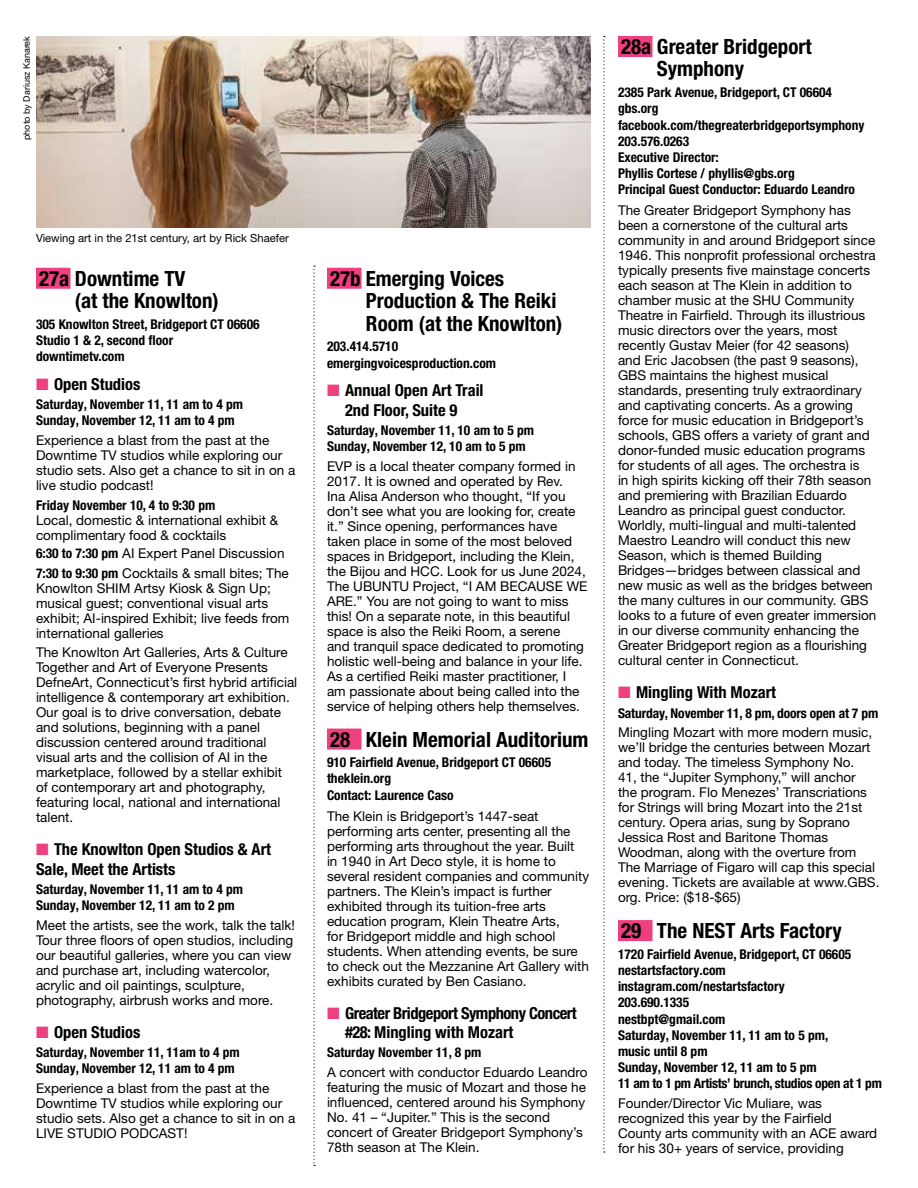
<style>
.page{position:relative;width:918px;height:1188px;background:#fff}
.page>*{position:absolute;margin:0;border:0;box-sizing:border-box;transform-origin:0 0}
.t1{font:700 condensed 21px/22.5px "Helvetica Neue LT Pro";color:#000}
.t2{font:700 condensed 16.5px/19.5px "Helvetica Neue LT Pro";color:#000}
.t3{font:700 condensed 16.5px/19.5px "Helvetica Neue LT Pro";letter-spacing:-.03em;color:#000}
.t4{font:13.5px/15px "Helvetica Neue LT Pro";color:#000}
.t5{font:700 condensed 13.5px/16.2px "Helvetica Neue LT Pro";color:#000}
.t6{font:11.25px "Helvetica Neue LT Pro";color:#000}
.t7{font:9px "Helvetica Neue LT Pro";color:#000}
.s1{color:#ee3f80}
.s2{font-weight:700;font-stretch:condensed}
</style>
<div class="page">
<div style="left:36px;top:268px;width:34px;height:21px;background:#ee3f80"></div>
<div style="left:327px;top:268px;width:35px;height:21px;background:#ee3f80"></div>
<div style="left:327px;top:729px;width:35px;height:21px;background:#ee3f80"></div>
<div style="left:618px;top:36px;width:34px;height:21px;background:#ee3f80"></div>
<div style="left:618px;top:920px;width:34px;height:21px;background:#ee3f80"></div>
<svg style="left:314px;top:266px;width:1px;height:900px"></svg>
<svg style="left:603px;top:36px;width:2px;height:1117px"></svg>
<img style="left:36px;top:36px;width:555px;height:192px">
<p class="t7" style="left:21px;top:140px;width:105px;rotate:-90deg">photo by Dariusz Kanarek</p>
<p class="t6" style="left:36px;top:231px;width:254px">Viewing art in the 21st century, art by Rick Shaefer</p>
<h1 class="t1" style="left:75px;top:267px;width:145px;text-indent:-36px">27a Downtime TV<br>(at the Knowlton)</h1>
<p class="t5" style="left:36px;top:316px;width:225px">305 Knowlton Street, Bridgeport CT 06606<br>Studio 1 &amp; 2, second floor downtimetv.com</p>
<p class="t2" style="left:36px;top:374px;width:106px"><span class="s1">■</span> Open Studios</p>
<p class="t5" style="left:36px;top:396px;width:209px">Saturday, November 11, 11 am to 4 pm<br>Sunday, November 12, 11 am to 4 pm</p>
<p class="t4" style="left:36px;top:432px;width:261px">Experience a blast from the past at the Downtime TV studios while exploring our studio sets. Also get a chance to sit in on a live studio podcast!</p>
<p class="t5" style="left:36px;top:498px;width:181px">Friday November 10, 4 to 9:30 pm</p>
<p class="t4" style="left:36px;top:513px;width:244px">Local, domestic &amp; international exhibit &amp; complimentary food &amp; cocktails</p>
<p class="t4" style="left:36px;top:544px;width:254px;line-height:19.5px"><span class="s2">6:30 to 7:30 pm</span> AI Expert Panel Discussion<br><span class="s2">7:30 to 9:30 pm</span> Cocktails &amp; small bites; The</p>
<p class="t4" style="left:36px;top:580px;width:255px">Knowlton SHIM Artsy Kiosk &amp; Sign Up; musical guest; conventional visual arts exhibit; AI-inspired Exhibit; live feeds from international galleries</p>
<p class="t4" style="left:36px;top:645px;width:263px">The Knowlton Art Galleries, Arts &amp; Culture Together and Art of Everyone Presents DefneArt, Connecticut’s first hybrid artificial intelligence &amp; contemporary art exhibition.<br>Our goal is to drive conversation, debate and solutions, beginning with a panel discussion centered around traditional visual arts and the collision of AI in the marketplace, followed by a stellar exhibit<br>of contemporary art and photography, featuring local, national and international talent.</p>
<p class="t2" style="left:36px;top:840px;width:237px"><span class="s1">■</span> The Knowlton Open Studios &amp; Art<br>Sale, Meet the Artists</p>
<p class="t5" style="left:36px;top:881px;width:209px">Saturday, November 11, 11 am to 4 pm<br>Sunday, November 12, 11 am to 2 pm</p>
<p class="t4" style="left:36px;top:917px;width:261px">Meet the artists, see the work, talk the talk!<br>Tour three floors of open studios, including our beautiful galleries, where you can view and purchase art, including watercolor, acrylic and oil paintings, sculpture, photography, airbrush works and more.</p>
<p class="t2" style="left:36px;top:1022px;width:106px"><span class="s1">■</span> Open Studios</p>
<p class="t5" style="left:36px;top:1044px;width:205px">Saturday, November 11, 11am to 4 pm<br>Sunday, November 12, 11 am to 4 pm</p>
<p class="t4" style="left:36px;top:1080px;width:261px">Experience a blast from the past at the Downtime TV studios while exploring our studio sets. Also get a chance to sit in on a LIVE STUDIO PODCAST!</p>
<h1 class="t1" style="left:366px;top:267px;width:198px;text-indent:-36px">27b Emerging Voices<br>Production &amp; The Reiki<br>Room (at the Knowlton)</h1>
<p class="t5" style="left:327px;top:339px;width:171px">203.414.5710 emergingvoicesproduction.com</p>
<p class="t2" style="left:327px;top:381px;width:158px;text-align:center"><span class="s1">■</span> Annual Open Art Trail<br>2nd Floor, Suite 9</p>
<p class="t5" style="left:327px;top:422px;width:209px">Saturday, November 11, 10 am to 5 pm<br>Sunday, November 12, 10 am to 5 pm</p>
<p class="t4" style="left:327px;top:458px;width:262px">EVP is a local theater company formed in 2017. It is owned and operated by Rev.<br>Ina Alisa Anderson who thought, “If you don’t see what you are looking for, create it.” Since opening, performances have taken place in some of the most beloved spaces in Bridgeport, including the Klein, the Bijou and HCC. Look for us June 2024, The UBUNTU Project, “I AM BECAUSE WE ARE.” You are not going to want to miss this! On a separate note, in this beautiful space is also the Reiki Room, a serene<br>and tranquil space dedicated to promoting holistic well-being and balance in your life.<br>As a certified Reiki master practitioner, I am passionate about being called into the service of helping others help themselves.</p>
<h1 class="t1" style="left:330px;top:728px;width:260px">28 Klein Memorial Auditorium</h1>
<p class="t5" style="left:327px;top:754px;width:226px">910 Fairfield Avenue, Bridgeport CT 06605 theklein.org<br>Contact: Laurence Caso</p>
<p class="t4" style="left:327px;top:808px;width:264px">The Klein is Bridgeport’s 1447-seat performing arts center, presenting all the performing arts throughout the year. Built<br>in 1940 in Art Deco style, it is home to several resident companies and community partners. The Klein’s impact is further exhibited through its tuition-free arts education program, Klein Theatre Arts,<br>for Bridgeport middle and high school students. When attending events, be sure to check out the Mezzanine Art Gallery with exhibits curated by Ben Casiano.</p>
<p class="t3" style="left:345px;top:1003px;width:233px;text-indent:-18px"><span class="s1">■</span> Greater Bridgeport Symphony Concert #28: Mingling with Mozart</p>
<p class="t5" style="left:327px;top:1045px;width:156px">Saturday November 11, 8 pm</p>
<p class="t4" style="left:327px;top:1064px;width:262px">A concert with conductor Eduardo Leandro featuring the music of Mozart and those he influenced, centered around his Symphony No. 41 – “Jupiter.” This is the second concert of Greater Bridgeport Symphony’s 78th season at The Klein.</p>
<h1 class="t1" style="left:657px;top:35px;width:156px;text-indent:-36px">28a Greater Bridgeport<br>Symphony</h1>
<p class="t5" style="left:618px;top:84px;width:248px">2385 Park Avenue, Bridgeport, CT 06604 gbs.org facebook.com/thegreaterbridgeportsymphony<br>203.576.0263<br>Executive Director:<br>Phyllis Cortese / phyllis@gbs.org<br>Principal Guest Conductor: Eduardo Leandro</p>
<p class="t4" style="left:618px;top:203px;width:260px">The Greater Bridgeport Symphony has been a cornerstone of the cultural arts community in and around Bridgeport since 1946. This nonprofit professional orchestra typically presents five mainstage concerts each season at The Klein in addition to chamber music at the SHU Community Theatre in Fairfield. Through its illustrious music directors over the years, most recently Gustav Meier (for 42 seasons)<br>and Eric Jacobsen (the past 9 seasons), GBS maintains the highest musical standards, presenting truly extraordinary and captivating concerts. As a growing force for music education in Bridgeport’s schools, GBS offers a variety of grant and donor-funded music education programs for students of all ages. The orchestra is<br>in high spirits kicking off their 78th season and premiering with Brazilian Eduardo Leandro as principal guest conductor.<br>Worldly, multi-lingual and multi-talented Maestro Leandro will conduct this new Season, which is themed Building Bridges—bridges between classical and new music as well as the bridges between the many cultures in our community. GBS looks to a future of even greater immersion in our diverse community enhancing the Greater Bridgeport region as a flourishing cultural center in Connecticut.</p>
<p class="t2" style="left:618px;top:683px;width:160px"><span class="s1">■</span> Mingling With Mozart</p>
<p class="t5" style="left:618px;top:705px;width:262px">Saturday, November 11, 8 pm, doors open at 7 pm</p>
<p class="t4" style="left:618px;top:724px;width:263px">Mingling Mozart with more modern music, we’ll bridge the centuries between Mozart and today. The timeless Symphony No.<br>41, the “Jupiter Symphony,” will anchor<br>the program. Flo Menezes’ Transcriations for Strings will bring Mozart into the 21st century. Opera arias, sung by Soprano Jessica Rost and Baritone Thomas Woodman, along with the overture from The Marriage of Figaro will cap this special evening. Tickets are available at www.GBS. org. Price: ($18-$65)</p>
<h1 class="t1" style="left:621px;top:919px;width:222px">29 The NEST Arts Factory</h1>
<p class="t5" style="left:618px;top:946px;width:266px">1720 Fairfield Avenue, Bridgeport, CT 06605 nestartsfactory.com instagram.com/nestartsfactory<br>203.690.1335<br>nestbpt@gmail.com<br>Saturday, November 11, 11 am to 5 pm,<br>music until 8 pm<br>Sunday, November 12, 11 am to 5 pm<br>11 am to 1 pm Artists’ brunch, studios open at 1 pm</p>
<p class="t4" style="left:618px;top:1095px;width:261px">Founder/Director Vic Muliare, was recognized this year by the Fairfield County arts community with an ACE award for his 30+ years of service, providing</p>
</div>
